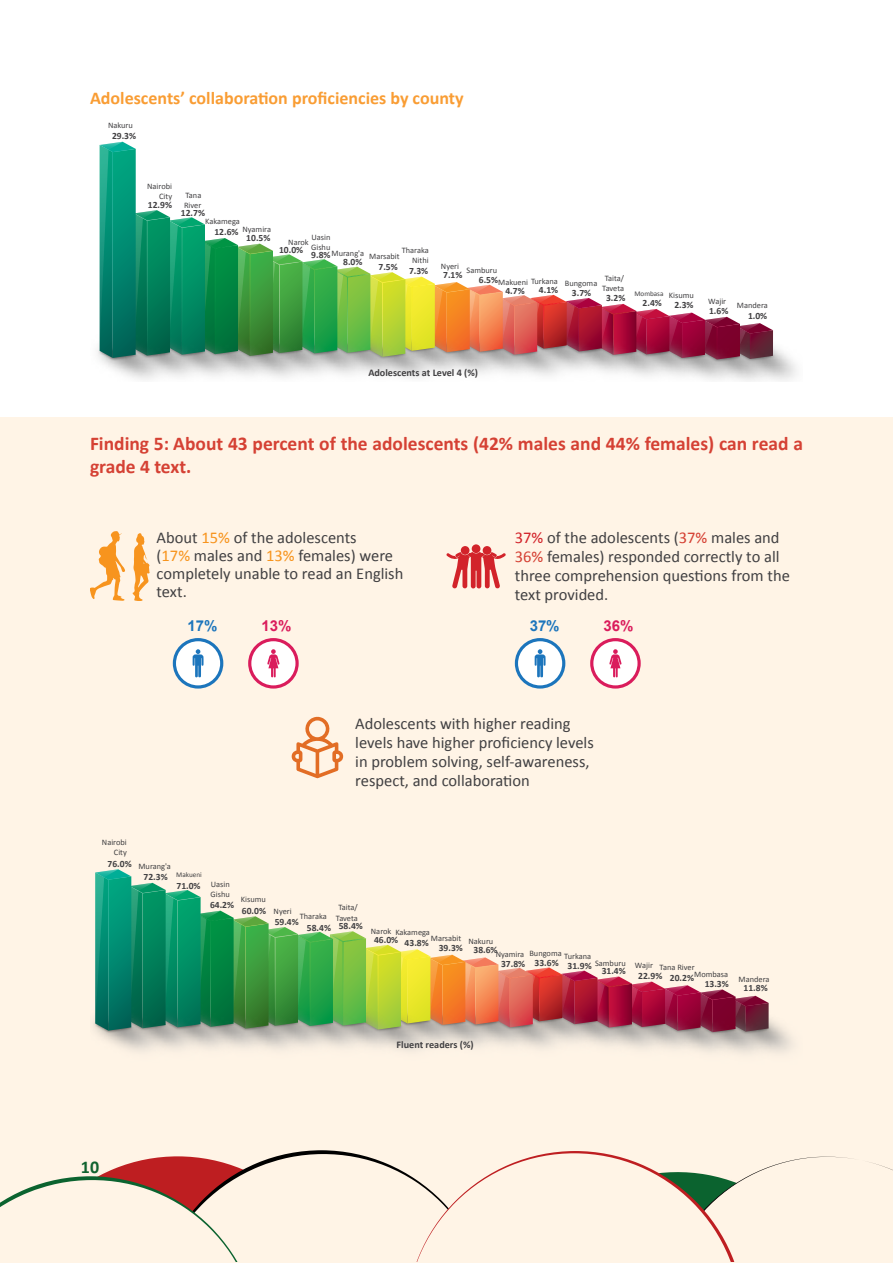
<style>
.page{position:relative;width:893px;height:1263px;background:#fff}
.page>*{position:absolute;margin:0;border:0;box-sizing:border-box;transform-origin:0 0}
.t1{font:700 19.5px/22.5px "Calibri";color:#d54134}
.t2{font:700 18px "Calibri";color:#f99d34}
.t3{font:700 18px "Calibri";color:#106835}
.t4{font:16.5px/18.9px "Calibri";color:#414042}
.t5{font:700 15px "Arial";color:#1c75bc}
.t6{font:700 15px "Arial";color:#da1c5c}
.t7{font:700 10.2px "Calibri";color:#414042}
.t8{font:700 9.6px "Calibri";color:#414042}
.t9{font:8.4px/10.1px "Calibri";color:#414042}
.t10{font:7.2px "Calibri";color:#414042}
.s1{font-weight:700;font-size:9.6px}
.s2{color:#f7941d}
.s3{color:#d2232a}
.s4{color:#d54134}
</style>
<div class="page">
<div style="left:0;top:417px;width:893px;height:846px;background:#fff4e6"></div>
<img style="left:715px;top:359px;width:33px;height:22px">
<img style="left:97px;top:305px;width:82px;height:76px">
<svg style="left:100px;top:142px;width:673px;height:217px"></svg>
<svg style="left:446px;top:552px;width:60px;height:37px"></svg>
<div style="left:472px;top:544px;width:8px;height:9px;background:#d2232a;border-radius:50%"></div>
<div style="left:483px;top:546px;width:8px;height:9px;background:#d2232a;border-radius:50%"></div>
<div style="left:461px;top:546px;width:8px;height:9px;background:#d2232a;border-radius:50%"></div>
<svg style="left:90px;top:531px;width:35px;height:70px"></svg>
<svg style="left:132px;top:533px;width:18px;height:68px"></svg>
<img style="left:95px;top:869px;width:674px;height:163px">
<div style="left:174px;top:640px;width:48px;height:47px;background:#fff;border-radius:50%"></div>
<div style="left:173px;top:638px;width:50px;height:51px;border:3px solid #1c75bc;border-radius:50%"></div>
<svg style="left:193px;top:649px;width:11px;height:28px"></svg>
<div style="left:516px;top:640px;width:48px;height:47px;background:#fff;border-radius:50%"></div>
<div style="left:515px;top:638px;width:50px;height:51px;border:3px solid #1c75bc;border-radius:50%"></div>
<svg style="left:535px;top:649px;width:11px;height:28px"></svg>
<div style="left:250px;top:640px;width:47px;height:47px;background:#fff;border-radius:50%"></div>
<div style="left:248px;top:638px;width:51px;height:51px;border:3px solid #da1c5c;border-radius:50%"></div>
<svg style="left:267px;top:649px;width:12px;height:28px"></svg>
<div style="left:592px;top:640px;width:47px;height:47px;background:#fff;border-radius:50%"></div>
<div style="left:590px;top:638px;width:51px;height:51px;border:3px solid #da1c5c;border-radius:50%"></div>
<svg style="left:609px;top:649px;width:12px;height:28px"></svg>
<svg style="left:291px;top:717px;width:52px;height:61px"></svg>
<p class="t2" style="left:90px;top:86px;width:375px">Adolescents’ collaboration proficiencies by county</p>
<p class="t9" style="left:108px;top:120px;width:26px">Nakuru</p>
<p class="t8" style="left:112px;top:130px;width:26px">29.3%</p>
<p class="t9" style="left:147px;top:181px;width:26px;text-align:right">Nairobi<br>City</p>
<p class="t8" style="left:148px;top:198px;width:26px">12.9%</p>
<p class="t9" style="left:184px;top:190px;width:19px">Tana<br>River</p>
<p class="t8" style="left:181px;top:207px;width:26px">12.7%</p>
<p class="t9" style="left:214px;top:218px;width:58px;line-height:7.5px;text-indent:-9px">Kakamega<br><span class="s1">12.6%</span> Nyamira</p>
<p class="t8" style="left:246px;top:232px;width:26px">10.5%</p>
<p class="t9" style="left:311px;top:232px;width:21px">Uasin<br>Gishu</p>
<p class="t9" style="left:311px;top:248px;width:54px"><span class="s1">9.8%</span>Murang'a</p>
<p class="t8" style="left:343px;top:255px;width:21px">8.0%</p>
<p class="t9" style="left:288px;top:237px;width:22px">Narok</p>
<p class="t8" style="left:279px;top:243px;width:26px">10.0%</p>
<p class="t9" style="left:402px;top:245px;width:28px;text-align:right">Tharaka<br>Nithi</p>
<p class="t8" style="left:409px;top:264px;width:21px">7.3%</p>
<p class="t9" style="left:369px;top:251px;width:32px">Marsabit</p>
<p class="t8" style="left:378px;top:261px;width:21px">7.5%</p>
<p class="t9" style="left:441px;top:261px;width:20px">Nyeri</p>
<p class="t8" style="left:443px;top:269px;width:21px">7.1%</p>
<p class="t9" style="left:479px;top:265px;width:81px;line-height:10.8px;text-indent:-12px">Samburu<br><sup>6.5%</sup>Makueni Turkana</p>
<p class="t8" style="left:505px;top:285px;width:21px">4.7%</p>
<p class="t8" style="left:539px;top:283px;width:21px">4.1%</p>
<p class="t9" style="left:602px;top:273px;width:23px;text-align:center">Taita/<br>Taveta</p>
<p class="t8" style="left:606px;top:292px;width:21px">3.2%</p>
<p class="t9" style="left:565px;top:278px;width:34px">Bungoma</p>
<p class="t8" style="left:572px;top:286px;width:21px">3.7%</p>
<p class="t10" style="left:634px;top:289px;width:31px">Mombasa</p>
<p class="t8" style="left:643px;top:297px;width:21px">2.4%</p>
<p class="t9" style="left:669px;top:290px;width:27px">Kisumu</p>
<p class="t8" style="left:674px;top:299px;width:21px">2.3%</p>
<p class="t9" style="left:708px;top:296px;width:20px">Wajir</p>
<p class="t8" style="left:709px;top:305px;width:21px">1.6%</p>
<p class="t9" style="left:737px;top:301px;width:32px">Mandera</p>
<p class="t8" style="left:748px;top:309px;width:21px">1.0%</p>
<p class="t7" style="left:368px;top:366px;width:111px">Adolescents at Level 4 (%)</p>
<p class="t1" style="left:90px;top:433px;width:714px">Finding 5: About 43 percent of the adolescents (42% males and 44% females) can read a grade 4 text.</p>
<p class="t4" style="left:157px;top:529px;width:248px;line-height:17.9px">About <span class="s2">15%</span> of the adolescents<br>(<span class="s2">17%</span> males and <span class="s2">13%</span> females) were completely unable to read an English text.</p>
<p class="t4" style="left:515px;top:529px;width:277px"><span class="s3">37%</span> of the adolescents (<span class="s4">37%</span> males and <span class="s4">36%</span> females) responded correctly to all three comprehension questions from the text provided.</p>
<p class="t5" style="left:188px;top:616px;width:31px">17%</p>
<p class="t6" style="left:262px;top:616px;width:31px">13%</p>
<p class="t5" style="left:530px;top:616px;width:31px">37%</p>
<p class="t6" style="left:604px;top:616px;width:31px">36%</p>
<p class="t4" style="left:355px;top:714px;width:240px">Adolescents with higher reading levels have higher proficiency levels in problem solving, self-awareness, respect, and collaboration</p>
<p class="t9" style="left:102px;top:837px;width:26px;text-align:right">Nairobi<br>City</p>
<p class="t8" style="left:108px;top:857px;width:26px">76.0%</p>
<p class="t9" style="left:138px;top:861px;width:34px">Murang'a</p>
<p class="t10" style="left:176px;top:870px;width:27px">Makueni</p>
<p class="t8" style="left:144px;top:871px;width:26px">72.3%</p>
<p class="t8" style="left:176px;top:879px;width:26px">71.0%</p>
<p class="t9" style="left:211px;top:879px;width:21px">Uasin<br>Gishu</p>
<p class="t9" style="left:241px;top:894px;width:27px">Kisumu</p>
<p class="t8" style="left:210px;top:899px;width:26px">64.2%</p>
<p class="t8" style="left:242px;top:904px;width:26px">60.0%</p>
<p class="t9" style="left:336px;top:903px;width:23px;text-align:center">Taita/<br>Taveta</p>
<p class="t9" style="left:274px;top:906px;width:20px">Nyeri</p>
<p class="t9" style="left:300px;top:911px;width:28px">Tharaka</p>
<p class="t8" style="left:275px;top:916px;width:26px">59.4%</p>
<p class="t8" style="left:339px;top:920px;width:26px">58.4%</p>
<p class="t8" style="left:307px;top:921px;width:26px">58.4%</p>
<p class="t9" style="left:371px;top:926px;width:22px">Narok</p>
<p class="t9" style="left:395px;top:927px;width:36px">Kakamega</p>
<p class="t9" style="left:431px;top:933px;width:32px">Marsabit</p>
<p class="t8" style="left:374px;top:933px;width:26px">46.0%</p>
<p class="t9" style="left:468px;top:936px;width:26px">Nakuru</p>
<p class="t8" style="left:405px;top:937px;width:26px">43.8%</p>
<p class="t8" style="left:439px;top:942px;width:26px">39.3%</p>
<p class="t8" style="left:473px;top:943px;width:26px">38.6%</p>
<p class="t9" style="left:529px;top:948px;width:34px">Bungoma</p>
<p class="t9" style="left:496px;top:949px;width:30px">Nyamira</p>
<p class="t9" style="left:564px;top:951px;width:28px">Turkana</p>
<p class="t8" style="left:535px;top:956px;width:26px">33.6%</p>
<p class="t9" style="left:595px;top:958px;width:32px">Samburu</p>
<p class="t8" style="left:501px;top:957px;width:26px">37.8%</p>
<p class="t8" style="left:567px;top:959px;width:26px">31.9%</p>
<p class="t8" style="left:602px;top:964px;width:26px">31.4%</p>
<p class="t9" style="left:635px;top:960px;width:20px">Wajir</p>
<p class="t9" style="left:660px;top:962px;width:37px">Tana River</p>
<p class="t9" style="left:670px;top:969px;width:60px"><span class="s1">20.2%</span>Mombasa</p>
<p class="t8" style="left:705px;top:978px;width:26px">13.3%</p>
<p class="t8" style="left:638px;top:969px;width:26px">22.9%</p>
<p class="t9" style="left:738px;top:974px;width:32px">Mandera</p>
<p class="t8" style="left:744px;top:982px;width:26px">11.8%</p>
<p class="t7" style="left:397px;top:1038px;width:78px">Fluent readers (%)</p>
<p class="t3" style="left:81px;top:1155px;width:20px">10</p>
</div>
